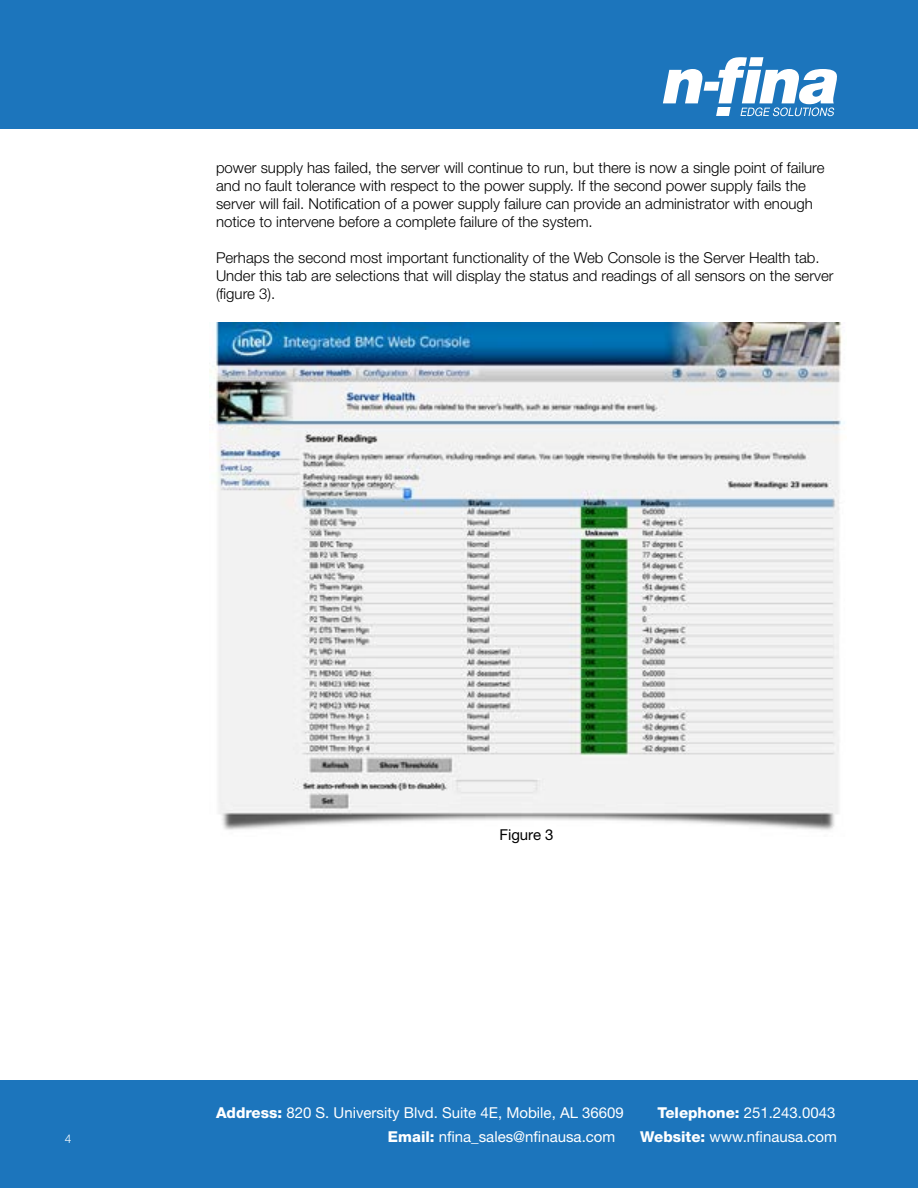
<style>
.page{position:relative;width:918px;height:1188px;background:#fff}
.page>*{position:absolute;margin:0;border:0;box-sizing:border-box;transform-origin:0 0}
.t1{font:300 15px/18px "Helvetica Neue LT Std";color:#000}
.t2{font:15px "Helvetica Neue LT Std";color:#fff}
.t3{font:15px "Helvetica Neue LT Std";color:#000}
.t4{font:300 12px "Helvetica Neue LT Std";color:#fff}
.s1{font-weight:800}
</style>
<div class="page">
<div style="left:0;top:1080px;width:918px;height:108px;background:#1c75bc"></div>
<div style="left:0;top:0;width:918px;height:128px;background:#1c75bc"></div>
<img style="left:209px;top:323px;width:636px;height:507px">
<svg style="left:663px;top:57px;width:174px;height:59px"></svg>
<p class="t1" style="left:216px;top:159px;width:610px">power supply has failed, the server will continue to run, but there is now a single point of failure and no fault tolerance with respect to the power supply. If the second power supply fails the server will fail. Notification of a power supply failure can provide an administrator with enough notice to intervene before a complete failure of the system.</p>
<p class="t1" style="left:216px;top:249px;width:619px">Perhaps the second most important functionality of the Web Console is the Server Health tab.<br>Under this tab are selections that will display the status and readings of all sensors on the server (figure 3).</p>
<p class="t4" style="left:65px;top:1131px;width:8px">4</p>
<p class="t3" style="left:499px;top:826px;width:56px">Figure 3</p>
<p class="t2" style="left:216px;top:1104px;width:409px"><span class="s1">Address:</span> 820 S. University Blvd. Suite 4E, Mobile, AL 36609</p>
<p class="t2" style="left:657px;top:1104px;width:180px"><span class="s1">Telephone:</span> 251.243.0043</p>
<p class="t2" style="left:388px;top:1128px;width:229px"><span class="s1">Email:</span> nfina_sales@nfinausa.com</p>
<p class="t2" style="left:640px;top:1128px;width:198px"><span class="s1">Website:</span> www.nfinausa.com</p>
</div>
